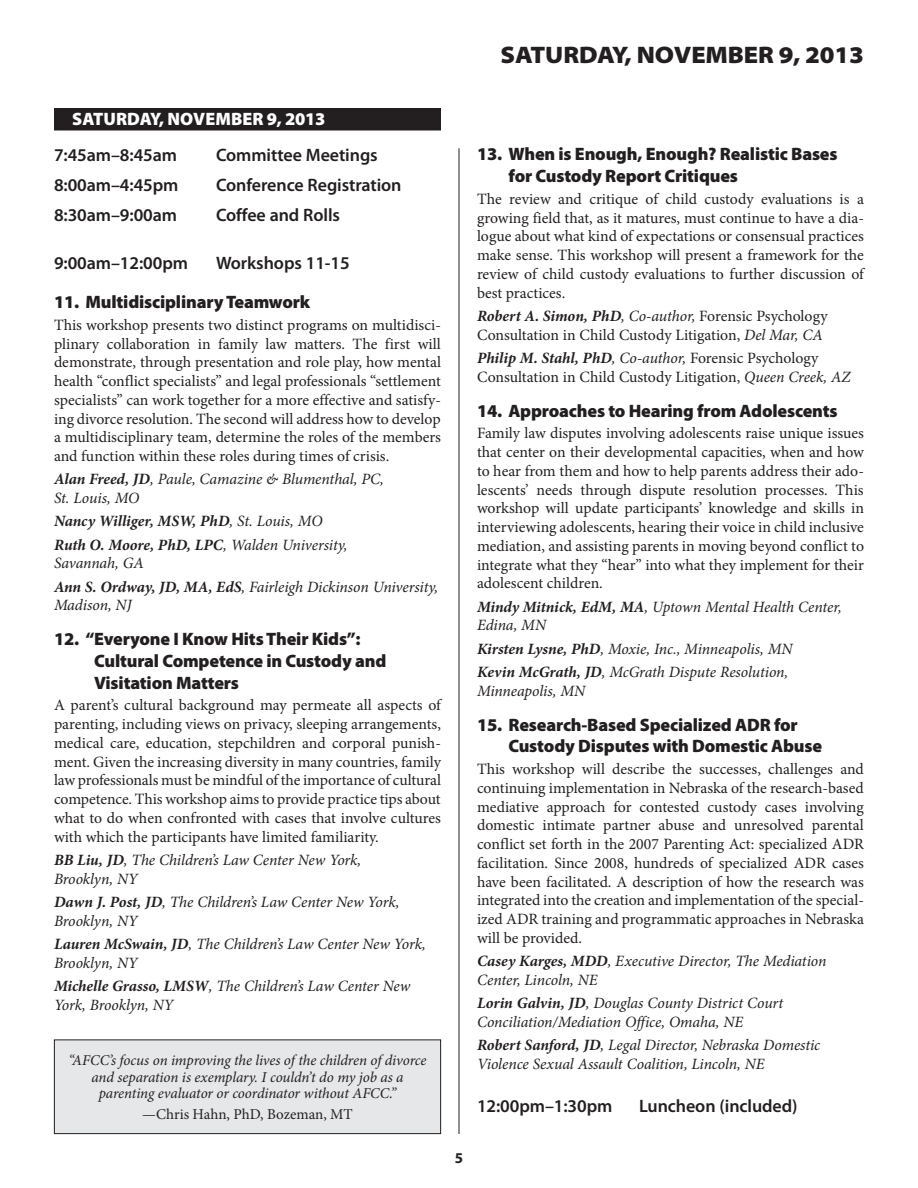
<style>
.page{position:relative;width:918px;height:1188px;background:#fff}
.page>*{position:absolute;margin:0;border:0;box-sizing:border-box;transform-origin:0 0}
.Myriad_Head{font:900 semi-expanded 24px "Myriad Pro";letter-spacing:-.005em;color:#231f20}
.Institute_Title_00{font:900 18px/21.6px "Myriad Pro";letter-spacing:-.01em;color:#231f20}
.Time{font:600 18px "Myriad Pro";letter-spacing:-.005em;color:#231f20}
.Time_Space_2{font:600 18px "Myriad Pro";letter-spacing:-.005em;color:#231f20}
.Date{font:900 18px "Myriad Pro";letter-spacing:-.015em;color:#fff}
.Presenter{font:15.75px/18.8px "Minion Pro";color:#231f20;text-align:justify}
.Presenter-2{font:italic 15.75px/18.8px "Minion Pro";letter-spacing:-.01em;color:#231f20}
.Presenter-3{font:italic 700 15.75px "Minion Pro";color:#231f20}
.t1{font:italic 15px/16.5px "Minion Pro";letter-spacing:-.01em;color:#231f20;text-align:center}
.t2{font:15px "Minion Pro";color:#231f20}
.t3{font:700 15px "Myriad Pro";color:#231f20}
.s1{font-weight:700}
.s2{font-weight:400}
.s3{font-weight:700;font-style:italic}
.s4{font-style:italic}
</style>
<div class="page">
<div style="left:54px;top:108px;width:387px;height:22px;background:#231f20"></div>
<hr style="left:459px;top:148px;width:1px;height:986px;background:#231f20">
<div style="left:54px;top:1040px;width:387px;height:94px;background:#e6e7e9"></div>
<div style="left:54px;top:1040px;width:387px;height:94px;border:1px solid #231f20"></div>
<p class="Myriad_Head" style="left:501px;top:41px;width:365px">SATURDAY, NOVEMBER 9, 2013</p>
<p class="Date" style="left:159px;top:109px;width:22px">, NOVEMBER</p>
<p class="Date" style="left:267px;top:109px;width:60px">9, 2013</p>
<p class="Time" style="left:54px;top:143px;width:125px">7:45am–8:45am</p>
<p class="Time" style="left:216px;top:143px;width:163px">Committee Meetings</p>
<p class="Time" style="left:54px;top:173px;width:126px">8:00am–4:45pm</p>
<p class="Time" style="left:216px;top:173px;width:187px">Conference Registration</p>
<p class="Time" style="left:54px;top:203px;width:125px">8:30am–9:00am</p>
<p class="Time" style="left:216px;top:203px;width:126px">Coffee and Rolls</p>
<p class="Time_Space_2" style="left:54px;top:251px;width:136px">9:00am–12:00pm</p>
<p class="Time_Space_2" style="left:216px;top:251px;width:135px">Workshops 11-15</p>
<p class="Institute_Title_00" style="left:54px;top:291px;width:258px">11. Multidisciplinary Teamwork</p>
<p class="Presenter" style="left:54px;top:316px;width:389px">This workshop presents two distinct programs on multidisci&shy;plinary collaboration in family law matters. The first will demonstrate, through presentation and role play, how mental health “conflict specialists” and legal professionals “settlement specialists” can work together for a more effective and satisfy&shy;ing divorce resolution. The second will address how to develop a multidisciplinary team, determine the roles of the members and function within these roles during times of crisis.</p>
<p class="Presenter-2" style="left:54px;top:470px;width:331px"><span class="s1">Alan Freed, JD</span>, Paule, Camazine &amp; Blumenthal, PC,<br>St. Louis, MO</p>
<p class="Presenter-3" style="left:54px;top:510px;width:270px">Nancy Williger, MSW, PhD<span class="s2">, St. Louis, MO</span></p>
<p class="Presenter-2" style="left:54px;top:535px;width:295px"><span class="s1">Ruth O. Moore, PhD, LPC</span>, Walden University,<br>Savannah, GA</p>
<p class="Presenter-2" style="left:54px;top:577px;width:386px"><span class="s1">Ann S. Ordway, JD, MA, EdS</span>, Fairleigh Dickinson University,<br>Madison, NJ</p>
<p class="Institute_Title_00" style="left:94px;top:629px;width:294px;text-indent:-40px">12. “ Everyone I Know Hits Their Kids”:<br>Cultural Competence in Custody and<br>Visitation Matters</p>
<p class="Presenter" style="left:54px;top:696px;width:389px">A parent’s cultural background may permeate all aspects of parenting, including views on privacy, sleeping arrangements, medical care, education, stepchildren and corporal punish&shy;ment. Given the increasing diversity in many countries, family law professionals must be mindful of the importance of cultural competence. This workshop aims to provide practice tips about what to do when confronted with cases that involve cultures with which the participants have limited familiarity.</p>
<p class="Presenter-2" style="left:54px;top:850px;width:309px"><span class="s1">BB Liu, JD</span>, The Children’s Law Center New York,<br>Brooklyn, NY</p>
<p class="Presenter-2" style="left:54px;top:892px;width:347px"><span class="s1">Dawn J. Post, JD</span>, The Children’s Law Center New York,<br>Brooklyn, NY</p>
<p class="Presenter-2" style="left:54px;top:934px;width:373px"><span class="s1">Lauren McSwain, JD</span>, The Children’s Law Center New York,<br>Brooklyn, NY</p>
<p class="Presenter-2" style="left:54px;top:976px;width:358px"><span class="s1">Michelle Grasso, LMSW</span>, The Children’s Law Center New<br>York, Brooklyn, NY</p>
<p class="Date" style="left:72px;top:109px;width:44px">SATURDAY</p>
<p class="t1" style="left:68px;top:1052px;width:360px">“AFCC’s focus on improving the lives of the children of divorce and separation is exemplary. I couldn’t do my job as a parenting evaluator or coordinator without AFCC.”</p>
<p class="t2" style="left:142px;top:1104px;width:212px">—Chris Hahn, PhD, Bozeman, MT</p>
<p class="t3" style="left:455px;top:1148px;width:10px">5</p>
<p class="Institute_Title_00" style="left:508px;top:144px;width:331px;text-indent:-32px">13. When is Enough, Enough? Realistic Bases for Custody Report Critiques</p>
<p class="Presenter" style="left:477px;top:190px;width:389px">The review and critique of child custody evaluations is a growing field that, as it matures, must continue to have a dia&shy;logue about what kind of expectations or consensual practices make sense. This workshop will present a framework for the review of child custody evaluations to further discussion of best practices.</p>
<p class="Presenter" style="left:477px;top:307px;width:352px"><span class="s3">Robert A. Simon, PhD</span><span class="s4">, Co-author,</span> Forensic Psychology<br>Consultation in Child Custody Litigation, <span class="s4">Del Mar, CA</span></p>
<p class="Presenter" style="left:477px;top:349px;width:375px"><span class="s3">Philip M. Stahl, PhD</span><span class="s4">, Co-author,</span> Forensic Psychology<br>Consultation in Child Custody Litigation, <span class="s4">Queen Creek, AZ</span></p>
<p class="Institute_Title_00" style="left:477px;top:400px;width:362px">14. Approaches to Hearing from Adolescents</p>
<p class="Presenter" style="left:477px;top:424px;width:389px">Family law disputes involving adolescents raise unique issues that center on their developmental capacities, when and how to hear from them and how to help parents address their ado&shy;lescents’ needs through dispute resolution processes. This workshop will update participants’ knowledge and skills in interviewing adolescents, hearing their voice in child inclusive mediation, and assisting parents in moving beyond conflict to integrate what they “hear” into what they implement for their adolescent children.</p>
<p class="Presenter-2" style="left:477px;top:597px;width:366px"><span class="s1">Mindy Mitnick, EdM, MA</span>, Uptown Mental Health Center,<br>Edina, MN</p>
<p class="Presenter-2" style="left:477px;top:639px;width:317px"><span class="s1">Kirsten Lysne, PhD</span>, Moxie, Inc., Minneapolis, MN</p>
<p class="Presenter-2" style="left:477px;top:663px;width:313px"><span class="s1">Kevin McGrath, JD</span>, McGrath Dispute Resolution,<br>Minneapolis, MN</p>
<p class="Institute_Title_00" style="left:477px;top:714px;width:271px">15. Research-Based Specialized ADR</p>
<p class="Institute_Title_00" style="left:508px;top:714px;width:315px;text-indent:266px">for<br>Custody Disputes with Domestic Abuse</p>
<p class="Presenter" style="left:477px;top:760px;width:389px">This workshop will describe the successes, challenges and continuing implementation in Nebraska of the research-based mediative approach for contested custody cases involving domestic intimate partner abuse and unresolved parental conflict set forth in the 2007 Parenting Act: specialized ADR facilitation. Since 2008, hundreds of specialized ADR cases have been facilitated. A description of how the research was integrated into the creation and implementation of the special&shy;ized ADR training and programmatic approaches in Nebraska will be provided.</p>
<p class="Presenter-2" style="left:477px;top:952px;width:351px"><span class="s1">Casey Karges, MDD</span>, Executive Director, The Mediation<br>Center, Lincoln, NE</p>
<p class="Presenter-2" style="left:477px;top:994px;width:308px"><span class="s1">Lorin Galvin, JD</span>, Douglas County District Court<br>Conciliation/Mediation Office, Omaha, NE</p>
<p class="Presenter-2" style="left:477px;top:1036px;width:345px"><span class="s1">Robert Sanford, JD</span>, Legal Director, Nebraska Domestic<br>Violence Sexual Assault Coalition, Lincoln, NE</p>
<p class="Time_Space_2" style="left:477px;top:1095px;width:137px">12:00pm–1:30pm</p>
<p class="Time_Space_2" style="left:639px;top:1095px;width:160px">Luncheon (included)</p>
</div>
